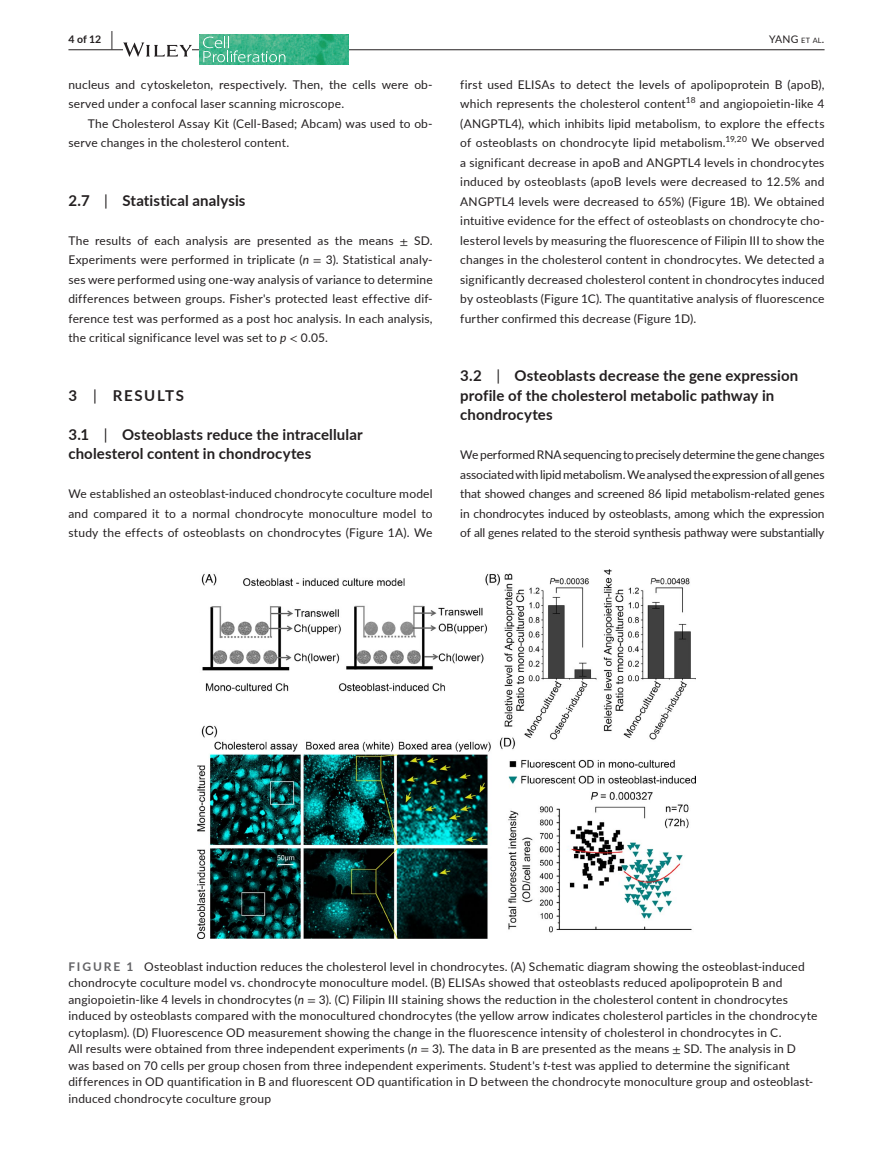
<style>
.page{position:relative;width:893px;height:1174px;background:#fff}
.page>*{position:absolute;margin:0;border:0;box-sizing:border-box;transform-origin:0 0}
.t1{font:700 15px/19.5px "Lato";letter-spacing:.01em;color:#231f20}
.t2{font:700 15px "Lato";letter-spacing:.105em;color:#231f20}
.t3{font:12px/19.5px "Lato";letter-spacing:.015em;color:#231f20;text-align:justify}
.t4{font:10.5px "Lato";color:#231f20}
.t5{font:700 10.5px "Lato";color:#231f20}
.t6{font:8.4px "Lato";color:#231f20}
.s1{font-size:19.5px}
.s2{font-size:7.35px}
.s3{font-weight:400}
.s4{font-family:"STIX"}
.s5{font-style:italic}
.s6{font-weight:700;color:#636366}
</style>
<div class="page">
<hr style="left:68px;top:49px;width:756px;height:1px;background:#231f20">
<svg style="left:123px;top:42px;width:69px;height:15px"></svg>
<img style="left:200px;top:35px;width:148px;height:30px">
<svg style="left:203px;top:36px;width:82px;height:27px;background:#59be99"></svg>
<img style="left:198px;top:569px;width:497px;height:369px">
<p class="t5" style="left:68px;top:31px;width:46px">4 of 12 <span class="s1">|</span></p>
<p class="t4" style="left:769px;top:31px;width:57px">YANG <span class="s2">et al</span>.</p>
<p class="t3" style="left:68px;top:74px;width:366px">nucleus and cytoskeleton, respectively. Then, the cells were ob&shy;served under a confocal laser scanning microscope.</p>
<p class="t3" style="left:68px;top:113px;width:366px;text-indent:19px">The Cholesterol Assay Kit (Cell-Based; Abcam) was used to ob&shy;serve changes in the cholesterol content.</p>
<p class="t3" style="left:460px;top:74px;width:366px">first used ELISAs to detect the levels of apolipoprotein B (apoB), which represents the cholesterol content<sup>18</sup> and angiopoietin-like 4 (ANGPTL4), which inhibits lipid metabolism, to explore the effects of osteoblasts on chondrocyte lipid metabolism.</p>
<p class="t6" style="left:725px;top:133px;width:23px">19,20</p>
<p class="t3" style="left:460px;top:132px;width:366px;text-indent:291px">We observed a significant decrease in apoB and ANGPTL4 levels in chondrocytes induced by osteoblasts (apoB levels were decreased to 12.5% and ANGPTL4 levels were decreased to 65%) (Figure 1B). We obtained intuitive evidence for the effect of osteoblasts on chondrocyte cho&shy;lesterol levels by measuring the fluorescence of Filipin III to show the changes in the cholesterol content in chondrocytes. We detected a significantly decreased cholesterol content in chondrocytes induced by osteoblasts (Figure 1C). The quantitative analysis of fluorescence further confirmed this decrease (Figure 1D).</p>
<p class="t1" style="left:68px;top:190px;width:179px">2.7 <span class="s3">|</span> Statistical analysis</p>
<p class="t3" style="left:68px;top:230px;width:366px">The results of each analysis are presented as the means <span class="s4">±</span> SD.<br>Experiments were performed in triplicate (<span class="s5">n</span> <span class="s4">=</span> 3). Statistical analy&shy;ses were performed using one-way analysis of variance to determine differences between groups. Fisher's protected least effective dif&shy;ference test was performed as a post hoc analysis. In each analysis, the critical significance level was set to <span class="s5">p</span> <span class="s4">&lt;</span> 0.05.</p>
<p class="t2" style="left:68px;top:384px;width:117px">3 <span class="s3">|</span> RESULTS</p>
<p class="t1" style="left:68px;top:424px;width:296px">3.1 <span class="s3">|</span> Osteoblasts reduce the intracellular cholesterol content in chondrocytes</p>
<p class="t3" style="left:68px;top:483px;width:366px">We established an osteoblast-induced chondrocyte coculture model and compared it to a normal chondrocyte monoculture model to study the effects of osteoblasts on chondrocytes (Figure 1A). We</p>
<p class="t1" style="left:460px;top:365px;width:339px">3.2 <span class="s3">|</span> Osteoblasts decrease the gene expression profile of the cholesterol metabolic pathway in chondrocytes</p>
<p class="t3" style="left:460px;top:444px;width:366px">We performed RNA sequencing to precisely determine the gene changes associated with lipid metabolism. We analysed the expression of all genes that showed changes and screened 86 lipid metabolism-related genes in chondrocytes induced by osteoblasts, among which the expression of all genes related to the steroid synthesis pathway were substantially</p>
<p class="t3" style="left:68px;top:957px;width:751px;line-height:16.5px;text-align:left"><span class="s6">FIGURE 1</span> Osteoblast induction reduces the cholesterol level in chondrocytes. (A) Schematic diagram showing the osteoblast-induced chondrocyte coculture model vs. chondrocyte monoculture model. (B) ELISAs showed that osteoblasts reduced apolipoprotein B and angiopoietin-like 4 levels in chondrocytes (<span class="s5">n</span> <span class="s4">=</span> 3). (C) Filipin III staining shows the reduction in the cholesterol content in chondrocytes induced by osteoblasts compared with the monocultured chondrocytes (the yellow arrow indicates cholesterol particles in the chondrocyte cytoplasm). (D) Fluorescence OD measurement showing the change in the fluorescence intensity of cholesterol in chondrocytes in C.<br>All results were obtained from three independent experiments (<span class="s5">n</span> <span class="s4">=</span> 3). The data in B are presented as the means <span class="s4">±</span> SD. The analysis in D was based on 70 cells per group chosen from three independent experiments. Student's <span class="s5">t</span>-test was applied to determine the significant differences in OD quantification in B and fluorescent OD quantification in D between the chondrocyte monoculture group and osteoblast&shy;induced chondrocyte coculture group</p>
</div>
